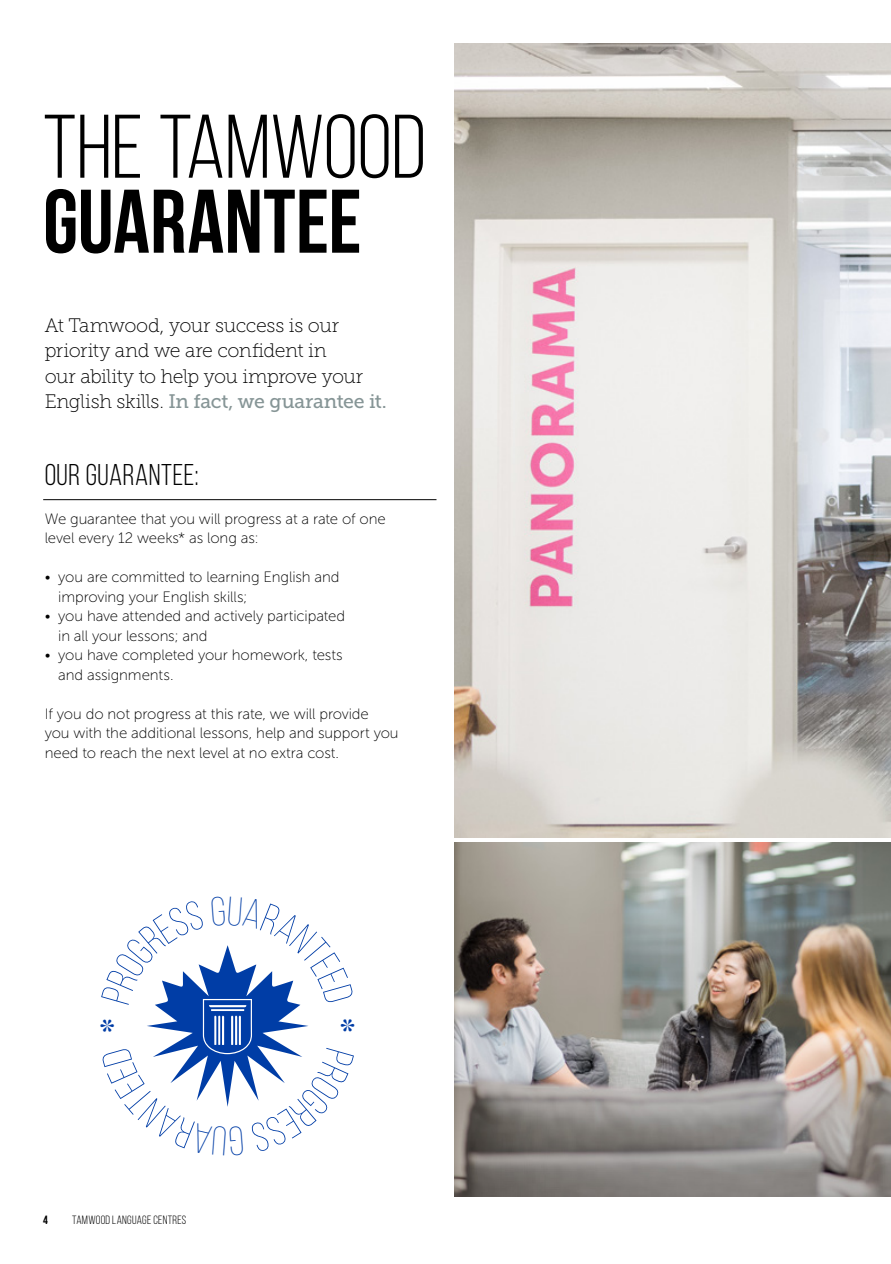
<style>
.page{position:relative;width:891px;height:1264px;background:#fff}
.page>*{position:absolute;margin:0;border:0;box-sizing:border-box;transform-origin:0 0}
.t1{font:90px "Bebas Neue";letter-spacing:-.005em;color:#000}
.t2{font:700 90px "Bebas Neue";letter-spacing:.005em;color:#000}
.t3{font:40.8px "Majesti Banner";color:#003da6}
.t4{font:30px "Bebas Neue";letter-spacing:.02em;color:#000}
.t5{font:19.5px/25.5px "Museo Slab 100";letter-spacing:-.025em;color:#000}
.t6{font:19.5px "Museo Slab 500";letter-spacing:-.015em;color:#869596}
.t7{font:15px/19.5px "Museo Sans 100";letter-spacing:-.005em;color:#000}
.t8{font:12px "Bebas Neue";letter-spacing:.025em;color:#000}
.t9{font:700 12px "Bebas Neue";color:#000}
.s1{font-family:"Museo Slab 100";color:#000}
</style>
<div class="page">
<img style="left:454px;top:43px;width:437px;height:794px">
<hr style="left:43px;top:499px;width:394px;height:1px;background:#000">
<img style="left:454px;top:842px;width:437px;height:354px">
<svg style="left:147px;top:945px;width:162px;height:162px"></svg>
<h1 class="t1" style="left:43px;top:98px;width:384px">THE TAMWOOD</h1>
<h1 class="t2" style="left:43px;top:172px;width:320px">GUARANTEE</h1>
<h3 class="t5" style="left:45px;top:312px;width:320px">At Tamwood, your success is our priority and we are confident in<br>our ability to help you improve your</h3>
<h3 class="t6" style="left:45px;top:391px;width:344px"><span class="s1">English skills.</span> In fact, we guarantee it.</h3>
<h3 class="t4" style="left:45px;top:458px;width:156px">OUR GUARANTEE:</h3>
<p class="t7" style="left:45px;top:509px;width:343px">We guarantee that you will progress at a rate of one level every 12 weeks* as long as:</p>
<p class="t7" style="left:58px;top:567px;width:283px;text-indent:-14px">• you are committed to learning English and improving your English skills;</p>
<p class="t7" style="left:58px;top:606px;width:288px;text-indent:-13px">• you have attended and actively participated in all your lessons; and</p>
<p class="t7" style="left:58px;top:645px;width:286px;text-indent:-14px">• you have completed your homework, tests and assignments.</p>
<p class="t7" style="left:45px;top:704px;width:355px">If you do not progress at this rate, we will provide<br>you with the additional lessons, help and support you need to reach the next level at no extra cost.</p>
<h2 class="t3" style="left:87px;top:1034px;width:18px;rotate:-90deg">*</h2>
<p class="t9" style="left:43px;top:1213px;width:6px">4</p>
<p class="t8" style="left:72px;top:1213px;width:116px">TAMWOOD LANGUAGE CENTRES</p>
<h2 class="t3" style="left:368px;top:1017px;width:18px;rotate:90deg">*</h2>
</div>
